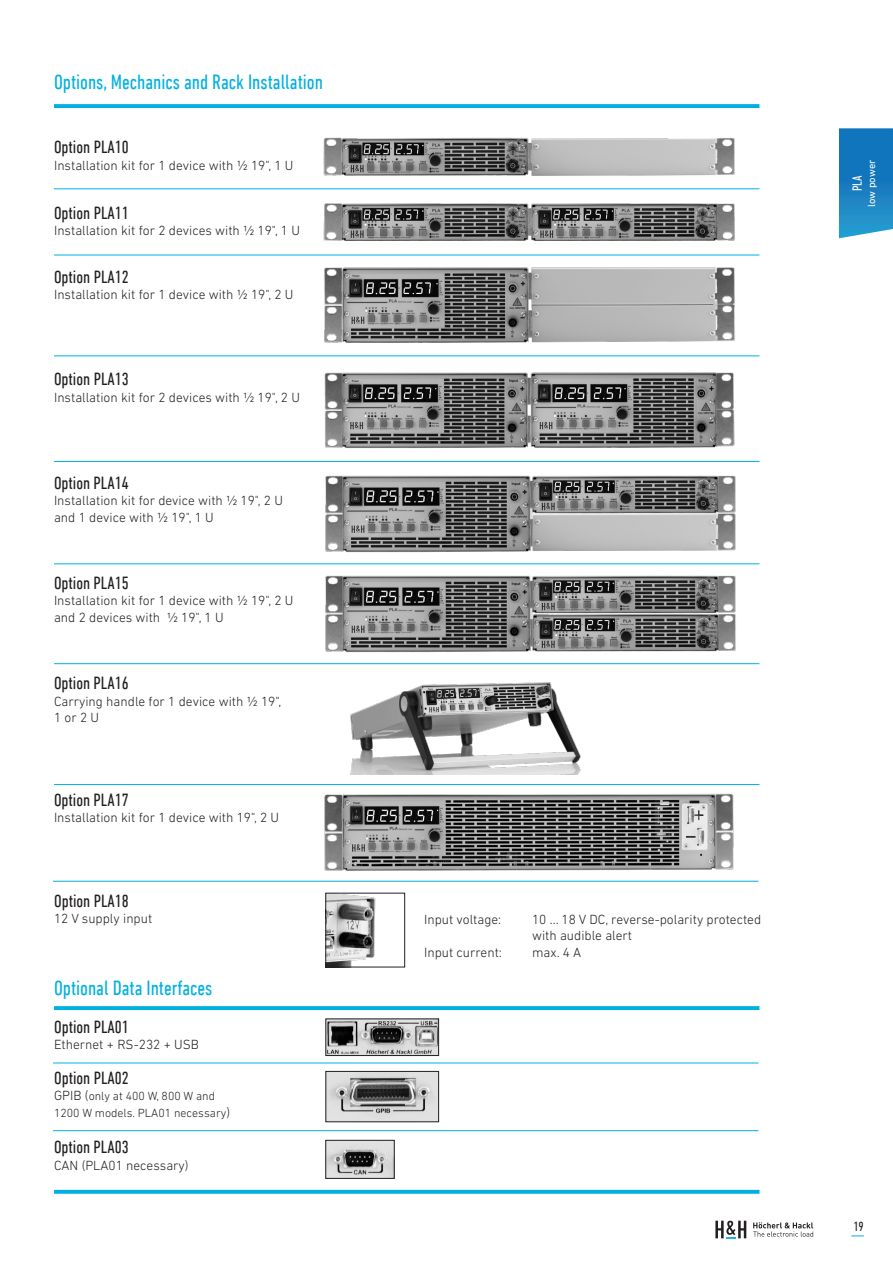
<style>
.page{position:relative;width:893px;height:1263px;background:#fff}
.page>*{position:absolute;margin:0;border:0;box-sizing:border-box;transform-origin:0 0}
.t1{font:condensed 21px "DIN Next LT Pro";color:#00b0e3}
.t2{font:condensed 18px "DIN Next LT Pro";color:#231f20}
.t3{font:300 13.5px/16.5px "DIN Next LT Pro";color:#231f20}
.t4{font:condensed 13.5px "DIN Next LT Pro";color:#fff}
.t5{font:condensed 13.5px "DIN Next LT Pro";color:#231f20}
.t6{font:300 12px "DIN Next LT Pro";color:#231f20}
.t7{font:10.5px "DIN Next LT Pro";color:#fff}
.s1{font-size:13.5px}
</style>
<div class="page">
<svg style="left:851px;top:1235px;width:13px;height:1px"></svg>
<svg style="left:715px;top:1221px;width:31px;height:17px"></svg>
<svg style="left:753px;top:1222px;width:60px;height:15px"></svg>
<svg style="left:54px;top:104px;width:705px;height:4px;background:#07b2e3"></svg>
<hr style="left:54px;top:461px;width:705px;height:1px;background:#00b0e3">
<hr style="left:54px;top:563px;width:705px;height:1px;background:#00b0e3">
<hr style="left:54px;top:663px;width:705px;height:1px;background:#00b0e3">
<hr style="left:54px;top:784px;width:705px;height:1px;background:#00b0e3">
<hr style="left:53px;top:881px;width:705px;height:1px;background:#00b0e3">
<hr style="left:53px;top:1062px;width:705px;height:1px;background:#00b0e3">
<hr style="left:53px;top:1130px;width:705px;height:1px;background:#00b0e3">
<hr style="left:54px;top:188px;width:705px;height:1px;background:#00b0e3">
<hr style="left:54px;top:255px;width:705px;height:1px;background:#00b0e3">
<hr style="left:54px;top:355px;width:705px;height:1px;background:#00b0e3">
<img style="left:323px;top:137px;width:412px;height:39px">
<img style="left:323px;top:203px;width:412px;height:38px">
<img style="left:324px;top:267px;width:411px;height:76px">
<img style="left:324px;top:372px;width:411px;height:77px">
<img style="left:325px;top:475px;width:411px;height:77px">
<img style="left:325px;top:575px;width:411px;height:77px">
<img style="left:324px;top:793px;width:410px;height:78px">
<img style="left:350px;top:682px;width:231px;height:92px">
<img style="left:328px;top:1021px;width:109px;height:33px">
<div style="left:326px;top:1019px;width:113px;height:37px;border:1px solid #231f20"></div>
<img style="left:328px;top:1073px;width:109px;height:47px">
<div style="left:326px;top:1071px;width:113px;height:51px;border:1px solid #231f20"></div>
<img style="left:328px;top:895px;width:48px;height:70px">
<div style="left:326px;top:893px;width:79px;height:74px;border:1px solid #231f20"></div>
<img style="left:328px;top:1142px;width:64px;height:34px">
<div style="left:326px;top:1140px;width:68px;height:38px;border:1px solid #231f20"></div>
<svg style="left:54px;top:1006px;width:705px;height:4px;background:#08b2e3"></svg>
<svg style="left:54px;top:1190px;width:705px;height:4px;background:#0eb4e4"></svg>
<svg style="left:839px;top:128px;width:54px;height:110px;background:#2184c3"></svg>
<p class="t1" style="left:54px;top:70px;width:270px">Options, Mechanics and Rack Installation</p>
<p class="t2" style="left:54px;top:137px;width:76px">Option PLA10</p>
<p class="t3" style="left:54px;top:157px;width:241px">Installation kit for 1 device with 1/2 19", 1 U</p>
<p class="t2" style="left:54px;top:203px;width:76px">Option PLA11</p>
<p class="t3" style="left:54px;top:222px;width:247px">Installation kit for 2 devices with 1/2 19", 1 U</p>
<p class="t2" style="left:54px;top:266px;width:76px">Option PLA12</p>
<p class="t3" style="left:54px;top:286px;width:241px">Installation kit for 1 device with 1/2 19", 2 U</p>
<p class="t2" style="left:54px;top:369px;width:76px">Option PLA13</p>
<p class="t3" style="left:54px;top:389px;width:247px">Installation kit for 2 devices with 1/2 19", 2 U</p>
<p class="t2" style="left:54px;top:472px;width:76px">Option PLA14</p>
<p class="t3" style="left:54px;top:492px;width:230px">Installation kit for device with 1/2 19", 2 U and 1 device with 1/2 19", 1 U</p>
<p class="t2" style="left:54px;top:573px;width:76px">Option PLA15</p>
<p class="t3" style="left:54px;top:592px;width:241px">Installation kit for 1 device with 1/2 19", 2 U and 2 devices with 1/2 19", 1 U</p>
<p class="t2" style="left:54px;top:673px;width:76px">Option PLA16</p>
<p class="t3" style="left:54px;top:693px;width:229px">Carrying handle for 1 device with 1/2 19",</p>
<p class="t3" style="left:54px;top:709px;width:47px">1 or 2 U</p>
<p class="t2" style="left:54px;top:790px;width:76px">Option PLA17</p>
<p class="t3" style="left:54px;top:809px;width:227px">Installation kit for 1 device with 19", 2 U</p>
<p class="t2" style="left:54px;top:890px;width:76px">Option PLA18</p>
<p class="t3" style="left:54px;top:910px;width:100px">12 V supply input</p>
<p class="t1" style="left:54px;top:976px;width:160px">Optional Data Interfaces</p>
<p class="t2" style="left:54px;top:1016px;width:76px">Option PLA01</p>
<p class="t3" style="left:54px;top:1036px;width:146px">Ethernet + RS-232 + USB</p>
<p class="t2" style="left:54px;top:1067px;width:76px">Option PLA02</p>
<p class="t6" style="left:54px;top:1089px;width:163px"><span class="s1">GPIB (</span>only at 400 W, 800 W and</p>
<p class="t6" style="left:54px;top:1105px;width:177px">1200 W models. PLA01 necessary<span class="s1">)</span></p>
<p class="t2" style="left:54px;top:1137px;width:76px">Option PLA03</p>
<p class="t3" style="left:54px;top:1157px;width:136px">CAN (PLA01 necessary)</p>
<p class="t7" style="left:866px;top:207px;width:49px;rotate:-90deg">low power</p>
<p class="t4" style="left:850px;top:191px;width:17px;rotate:-90deg">PLA</p>
<p class="t3" style="left:424px;top:911px;width:79px">Input voltage:</p>
<p class="t3" style="left:532px;top:911px;width:231px">10 ... 18 V DC, reverse-polarity protected with audible alert</p>
<p class="t3" style="left:424px;top:944px;width:79px">Input current:</p>
<p class="t3" style="left:532px;top:944px;width:51px">max. 4 A</p>
<p class="t5" style="left:853px;top:1218px;width:12px">19</p>
</div>
